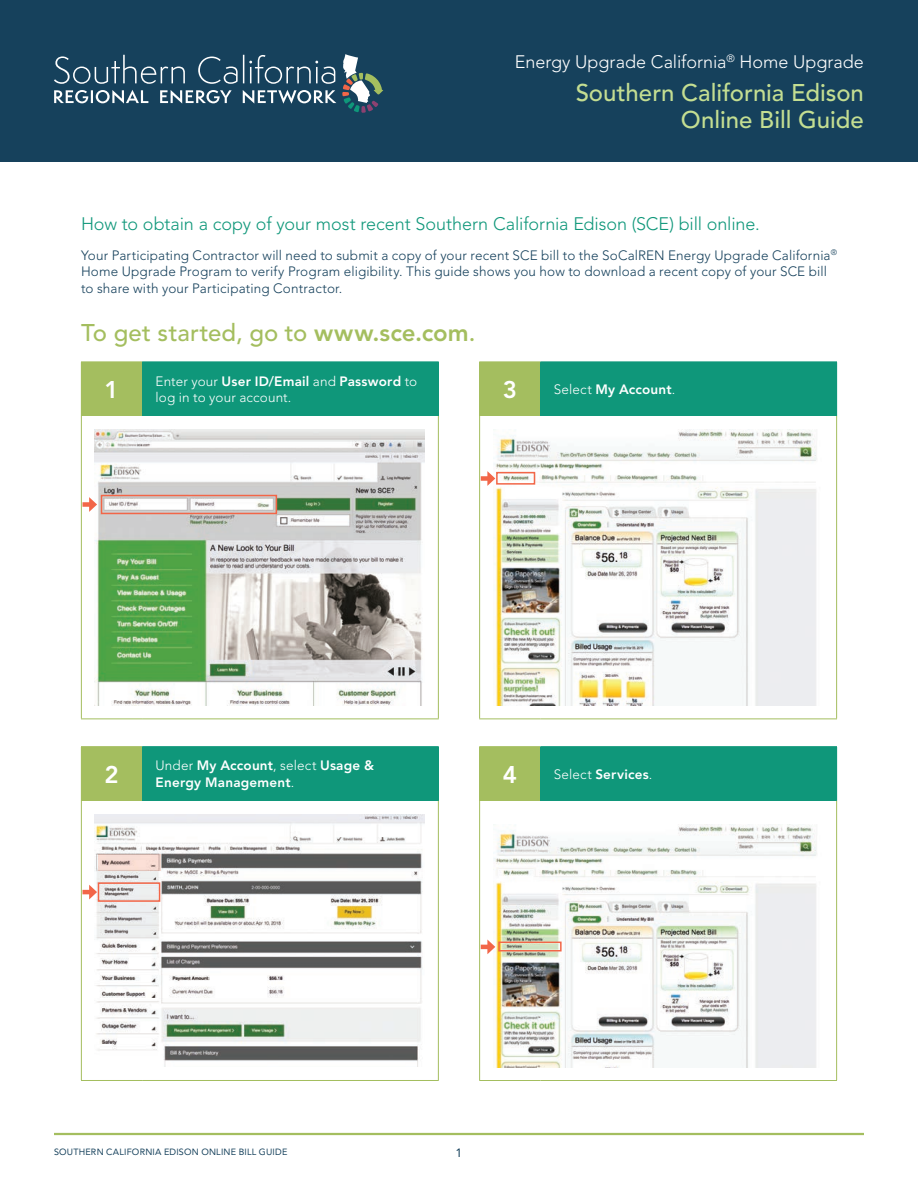
<style>
.page{position:relative;width:918px;height:1188px;background:#fff}
.page>*{position:absolute;margin:0;border:0;box-sizing:border-box;transform-origin:0 0}
.Form_Title{font:500 24px/27px "Avenir LT Std";color:#c4de92;text-align:right}
.S1{font:500 24px "Avenir LT Std";letter-spacing:.005em;color:#a4be5f}
.Step{font:800 24px "Avenir LT Std";color:#fff}
.Body_opening{font:300 18px "Avenir LT Std";letter-spacing:-.005em;color:#0f977a}
.Program_name{font:300 18px "Avenir LT Std";color:#fff}
.Body{font:300 13.5px/16.5px "Avenir LT Std";letter-spacing:.01em;color:#16415c}
.body_white{font:800 13.5px/16.5px "Avenir LT Std";letter-spacing:.015em;color:#fff}
.body_white-2{font:300 13.5px/16.5px "Avenir LT Std";letter-spacing:.01em;color:#fff}
.t1{font:12px "Avenir LT Std";color:#16415c}
.t2{font:9px "Avenir LT Std";letter-spacing:.025em;color:#16415c}
.s1{font-weight:800}
.s2{font-weight:300}
</style>
<div class="page">
<div style="left:0;top:0;width:918px;height:162px;background:#16415c"></div>
<hr style="left:54px;top:1133px;width:810px;height:2px;background:#a4be5f">
<svg style="left:342px;top:54px;width:41px;height:59px"></svg>
<svg style="left:54px;top:90px;width:94px;height:14px"></svg>
<svg style="left:160px;top:90px;width:72px;height:14px"></svg>
<svg style="left:243px;top:90px;width:93px;height:14px"></svg>
<svg style="left:54px;top:55px;width:131px;height:29px"></svg>
<svg style="left:198px;top:55px;width:137px;height:29px"></svg>
<div style="left:81px;top:362px;width:61px;height:54px;background:#a4be5f"></div>
<div style="left:142px;top:362px;width:296px;height:54px;background:#0f977a"></div>
<hr style="left:81px;top:416px;width:1px;height:303px;background:#a4be5f">
<hr style="left:438px;top:416px;width:1px;height:303px;background:#a4be5f">
<hr style="left:81px;top:719px;width:61px;height:1px;background:#a4be5f">
<hr style="left:142px;top:719px;width:297px;height:1px;background:#a4be5f">
<hr style="left:438px;top:362px;width:1px;height:54px;background:#0f977a">
<img style="left:95px;top:429px;width:329px;height:276px">
<div style="left:81px;top:747px;width:61px;height:54px;background:#a4be5f"></div>
<div style="left:142px;top:747px;width:296px;height:54px;background:#0f977a"></div>
<hr style="left:81px;top:746px;width:61px;height:1px;background:#a4be5f">
<hr style="left:81px;top:801px;width:1px;height:279px;background:#a4be5f">
<hr style="left:438px;top:801px;width:1px;height:279px;background:#a4be5f">
<hr style="left:81px;top:1080px;width:61px;height:1px;background:#a4be5f">
<hr style="left:142px;top:1080px;width:297px;height:1px;background:#a4be5f">
<hr style="left:142px;top:746px;width:297px;height:1px;background:#0f977a">
<hr style="left:438px;top:747px;width:1px;height:54px;background:#0f977a">
<img style="left:95px;top:814px;width:329px;height:253px">
<div style="left:480px;top:362px;width:60px;height:54px;background:#a4be5f"></div>
<div style="left:540px;top:362px;width:297px;height:54px;background:#0f977a"></div>
<hr style="left:479px;top:362px;width:1px;height:54px;background:#a4be5f">
<hr style="left:479px;top:416px;width:1px;height:303px;background:#a4be5f">
<hr style="left:836px;top:416px;width:1px;height:303px;background:#a4be5f">
<hr style="left:479px;top:719px;width:61px;height:1px;background:#a4be5f">
<hr style="left:540px;top:719px;width:297px;height:1px;background:#a4be5f">
<img style="left:493px;top:430px;width:324px;height:275px">
<div style="left:480px;top:747px;width:60px;height:54px;background:#a4be5f"></div>
<div style="left:540px;top:747px;width:297px;height:54px;background:#0f977a"></div>
<hr style="left:479px;top:746px;width:61px;height:1px;background:#a4be5f">
<hr style="left:479px;top:747px;width:1px;height:54px;background:#a4be5f">
<hr style="left:479px;top:801px;width:1px;height:279px;background:#a4be5f">
<hr style="left:836px;top:801px;width:1px;height:279px;background:#a4be5f">
<hr style="left:479px;top:1080px;width:61px;height:1px;background:#a4be5f">
<hr style="left:540px;top:1080px;width:297px;height:1px;background:#a4be5f">
<hr style="left:540px;top:746px;width:297px;height:1px;background:#0f977a">
<img style="left:493px;top:824px;width:324px;height:243px">
<div style="left:101px;top:495px;width:176px;height:19px;border:2px solid #f26648"></div>
<div style="left:98px;top:882px;width:62px;height:20px;border:2px solid #f26648"></div>
<div style="left:496px;top:472px;width:39px;height:13px;border:2px solid #f26648"></div>
<div style="left:498px;top:942px;width:64px;height:9px;border:2px solid #f26648"></div>
<svg style="left:98px;top:854px;width:62px;height:17px"></svg>
<div style="left:82px;top:502px;width:9px;height:5px;background:#f26648"></div>
<svg style="left:89px;top:497px;width:8px;height:15px"></svg>
<svg style="left:82px;top:885px;width:15px;height:14px"></svg>
<div style="left:481px;top:476px;width:8px;height:5px;background:#f26648"></div>
<svg style="left:487px;top:471px;width:8px;height:15px"></svg>
<svg style="left:481px;top:940px;width:14px;height:14px"></svg>
<p class="Program_name" style="left:515px;top:51px;width:351px">Energy Upgrade California<sup>®</sup> Home Upgrade</p>
<p class="Form_Title" style="left:576px;top:80px;width:290px">Southern California Edison<br>Online Bill Guide</p>
<p class="Body_opening" style="left:81px;top:213px;width:680px">How to obtain a copy of your most recent Southern California Edison (SCE) bill online.</p>
<p class="Body" style="left:81px;top:247px;width:758px">Your Participating Contractor will need to submit a copy of your recent SCE bill to the SoCalREN Energy Upgrade California<sup>®<br></sup>Home Upgrade Program to verify Program eligibility. This guide shows you how to download a recent copy of your SCE bill to share with your Participating Contractor.</p>
<p class="S1" style="left:81px;top:318px;width:396px">To get started, go to <span class="s1">www.sce.com</span>.</p>
<p class="Step" style="left:105px;top:375px;width:16px">1</p>
<p class="body_white-2" style="left:156px;top:373px;width:263px">Enter your <span class="s1">User ID/Email</span> and <span class="s1">Password</span> to log in to your account.</p>
<p class="Step" style="left:503px;top:375px;width:16px">3</p>
<p class="body_white" style="left:554px;top:381px;width:123px"><span class="s2">Select</span> My Account<span class="s2">.</span></p>
<p class="Step" style="left:105px;top:760px;width:16px">2</p>
<p class="body_white" style="left:156px;top:758px;width:220px"><span class="s2">Under</span> My Account<span class="s2">, select</span> Usage &amp;<br>Energy Management<span class="s2">.</span></p>
<p class="Step" style="left:503px;top:760px;width:16px">4</p>
<p class="body_white" style="left:554px;top:766px;width:100px"><span class="s2">Select</span> Services<span class="s2">.</span></p>
<p class="t2" style="left:54px;top:1147px;width:235px">SOUTHERN CALIFORNIA EDISON ONLINE BILL GUIDE</p>
<p class="t1" style="left:456px;top:1145px;width:8px">1</p>
</div>
